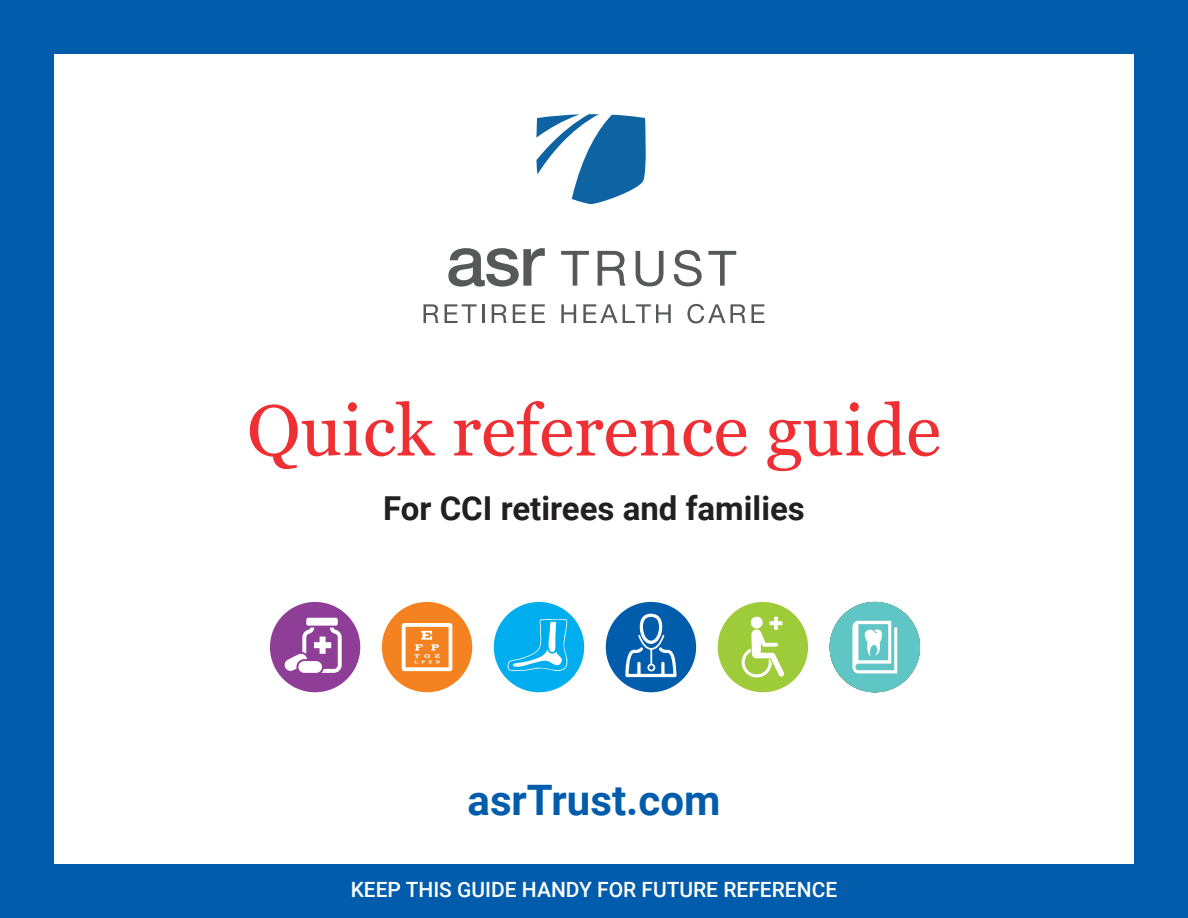
<style>
.page{position:relative;width:1188px;height:918px;background:#fff}
.page>*{position:absolute;margin:0;border:0;box-sizing:border-box;transform-origin:0 0}
.t1{font:72px "Georgia Pro";color:#ee3034}
.t2{font:700 42px "Roboto";color:#015dab}
.t3{font:700 33px "Roboto";color:#231f20}
.t4{font:500 21px "Roboto";color:#fff}
</style>
<div class="page">
<div style="left:0;top:0;width:1188px;height:54px;background:#015dab"></div>
<div style="left:0;top:864px;width:1188px;height:54px;background:#015dab"></div>
<div style="left:0;top:0;width:54px;height:918px;background:#015dab"></div>
<div style="left:1134px;top:0;width:54px;height:918px;background:#015dab"></div>
<svg style="left:448px;top:248px;width:97px;height:39px"></svg>
<svg style="left:561px;top:251px;width:28px;height:35px"></svg>
<svg style="left:598px;top:251px;width:28px;height:35px"></svg>
<svg style="left:636px;top:251px;width:28px;height:35px"></svg>
<svg style="left:674px;top:250px;width:28px;height:36px"></svg>
<svg style="left:708px;top:251px;width:28px;height:35px"></svg>
<svg style="left:424px;top:304px;width:15px;height:19px"></svg>
<svg style="left:445px;top:304px;width:39px;height:19px"></svg>
<svg style="left:492px;top:304px;width:15px;height:19px"></svg>
<svg style="left:513px;top:304px;width:13px;height:19px"></svg>
<svg style="left:532px;top:304px;width:13px;height:19px"></svg>
<svg style="left:561px;top:304px;width:15px;height:19px"></svg>
<svg style="left:583px;top:304px;width:88px;height:19px"></svg>
<svg style="left:687px;top:304px;width:59px;height:19px"></svg>
<svg style="left:752px;top:304px;width:12px;height:19px"></svg>
<svg style="left:536px;top:114px;width:110px;height:90px"></svg>
<div style="left:270px;top:602px;width:90px;height:90px;background:#8f3e97;border-radius:50%"></div>
<svg style="left:284px;top:618px;width:58px;height:55px"></svg>
<div style="left:382px;top:602px;width:90px;height:90px;background:#f58220;border-radius:50%"></div>
<svg style="left:402px;top:623px;width:50px;height:48px"></svg>
<div style="left:494px;top:602px;width:90px;height:90px;background:#00aeef;border-radius:50%"></div>
<svg style="left:507px;top:619px;width:61px;height:53px"></svg>
<div style="left:606px;top:602px;width:90px;height:90px;background:#015dab;border-radius:50%"></div>
<svg style="left:625px;top:614px;width:52px;height:63px"></svg>
<div style="left:718px;top:602px;width:90px;height:90px;background:#9ecb3a;border-radius:50%"></div>
<svg style="left:742px;top:617px;width:43px;height:60px"></svg>
<div style="left:830px;top:602px;width:90px;height:90px;background:#60c6c5;border-radius:50%"></div>
<svg style="left:843px;top:614px;width:55px;height:60px"></svg>
<h1 class="t1" style="left:247px;top:389px;width:696px">Quick reference guide</h1>
<h3 class="t3" style="left:383px;top:485px;width:423px">For CCI retirees and families</h3>
<h2 class="t2" style="left:468px;top:770px;width:254px">asrTrust.com</h2>
<p class="t4" style="left:351px;top:875px;width:488px">KEEP THIS GUIDE HANDY FOR FUTURE REFERENCE</p>
</div>
